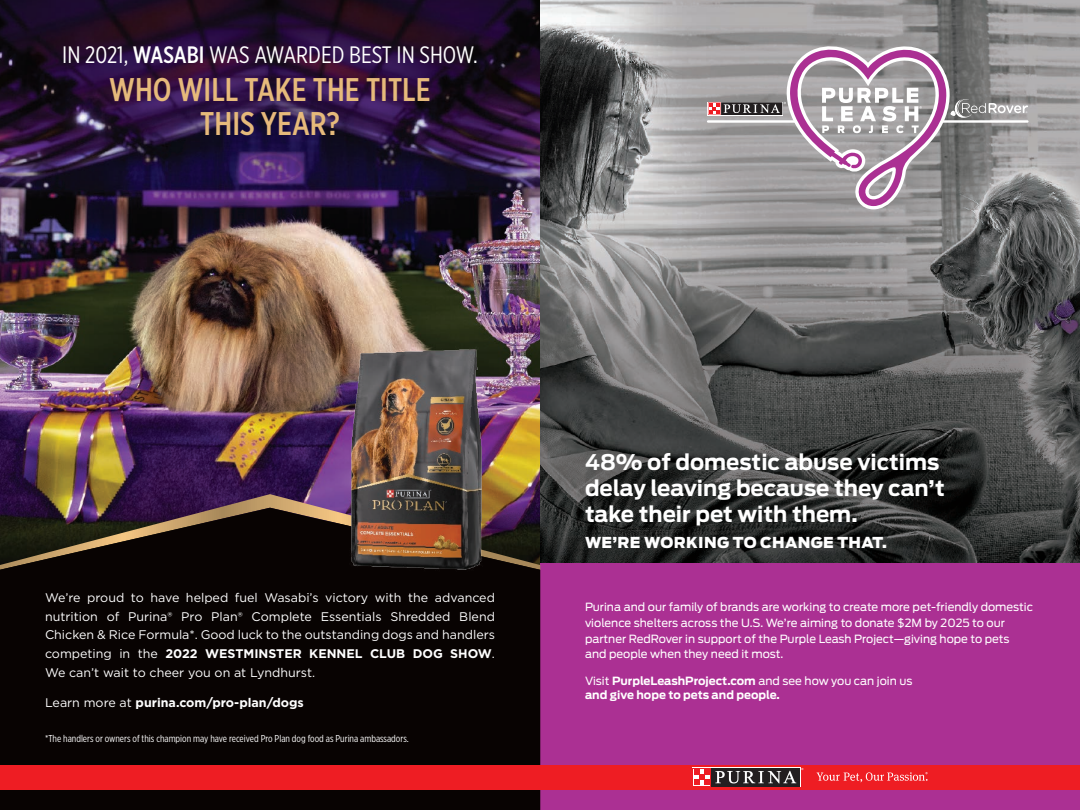
<style>
.page{position:relative;width:1080px;height:810px;background:#fff}
.page>*{position:absolute;margin:0;border:0;box-sizing:border-box;transform-origin:0 0}
.t1{font:500 32.75px/34.5px "Gotham X Narrow";color:#e6ba7b;text-align:center}
.t2{font:23.75px "Gotham X Narrow";color:#fff}
.t3{font:700 21.5px/25.8px "Antenna";color:#fff}
.t4{font:900 15px "Antenna";letter-spacing:.02em;color:#fff}
.t5{font:12.5px/18.8px "Gotham";color:#fff;text-align:justify}
.t6{font:700 12.5px "Gotham";color:#fff}
.t7{font:11.25px/15.8px "Antenna";color:#fff}
.t8{font:700 11.25px/13.5px "Antenna";color:#fff}
.t9{font:10px "Gotham X Narrow";color:#fff}
.s1{font-weight:500}
.s2{font-weight:700}
.s3{font-weight:400}
</style>
<div class="page">
<div style="left:540px;top:563px;width:540px;height:247px;background:#ab3093"></div>
<img style="left:540px;top:0;width:540px;height:563px">
<img style="left:0;top:0;width:540px;height:494px">
<img style="left:0;top:494px;width:540px;height:14px">
<svg style="left:0;top:508px;width:540px;height:302px;fill:#080302"></svg>
<hr style="left:707px;top:120px;width:95px;height:3px;background:#fff">
<hr style="left:936px;top:120px;width:93px;height:3px;background:#fff">
<div style="left:707px;top:102px;width:76px;height:13px;background:#fdf0f1"></div>
<svg style="left:708px;top:45px;width:320px;height:164px"></svg>
<div style="left:0;top:765px;width:1080px;height:24px;background:#ee1d23"></div>
<div style="left:692px;top:768px;width:108px;height:19px;background:#231f20"></div>
<svg style="left:693px;top:768px;width:18px;height:18px"></svg>
<div style="left:694px;top:769px;width:16px;height:17px;background:#fff"></div>
<svg style="left:694px;top:768px;width:109px;height:17px"></svg>
<svg style="left:817px;top:772px;width:111px;height:10px"></svg>
<img style="left:320px;top:338px;width:192px;height:243px">
<h2 class="t2" style="left:59px;top:41px;width:148px">IN 2021, <span class="s1">WASABI</span><sup>*</sup></h2>
<h2 class="t2" style="left:256px;top:41px;width:226px">CROWNED BEST IN SHOW.</h2>
<h2 class="t2" style="left:62px;top:41px;width:417px">IN 2021, <span class="s1">WASABI</span> WAS AWARDED BEST IN SHOW.</h2>
<h1 class="t1" style="left:109px;top:72px;width:323px">WHO WILL TAKE THE TITLE<br>THIS YEAR?</h1>
<p class="t5" style="left:45px;top:588px;width:452px">We’re proud to have helped fuel Wasabi’s victory with the advanced nutrition of Purina® Pro Plan® Complete Essentials Shredded Blend Chicken &amp; Rice Formula*. Good luck to the outstanding dogs and handlers competing in the <span class="s2">2022 WESTMINSTER KENNEL CLUB DOG SHOW</span>.<br>We can’t wait to cheer you on at Lyndhurst.</p>
<p class="t6" style="left:45px;top:694px;width:260px"><span class="s3">Learn more at</span> purina.com/pro-plan/dogs</p>
<p class="t9" style="left:45px;top:732px;width:365px">*The handlers or owners of this champion may have received Pro Plan dog food as Purina ambassadors.</p>
<h3 class="t3" style="left:585px;top:450px;width:361px">48% of domestic abuse victims delay leaving because they can’t take their pet with them.</h3>
<p class="t4" style="left:585px;top:534px;width:303px">WE’RE WORKING TO CHANGE THAT.</p>
<p class="t7" style="left:585px;top:599px;width:450px">Purina and our family of brands are working to create more pet-friendly domestic violence shelters across the U.S. We’re aiming to donate $2M by 2025 to our partner RedRover in support of the Purple Leash Project—giving hope to pets and people when they need it most.</p>
<p class="t8" style="left:585px;top:675px;width:329px"><span class="s3">Visit</span> PurpleLeashProject.com <span class="s3">and see how you can join us </span>and give hope to pets and people.</p>
</div>
